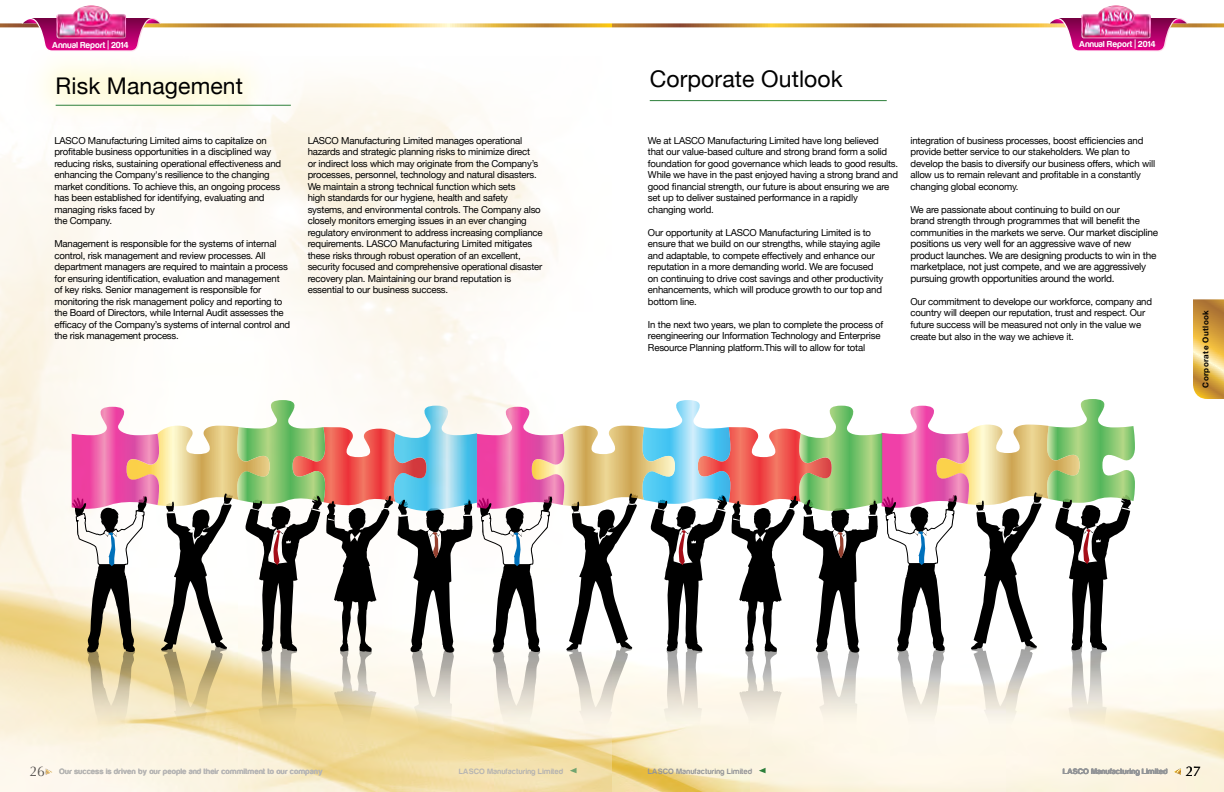
<style>
.page{position:relative;width:1224px;height:792px;background:#fff}
.page>*{position:absolute;margin:0;border:0;box-sizing:border-box;transform-origin:0 0}
.t1{font:23px "Helvetica Neue";letter-spacing:.005em;color:#000}
.t2{font:14px "Optima";color:#000}
.t3{font:10px/11.5px "Helvetica Neue";letter-spacing:-.025em;color:#000}
.t4{font:9.6px/11.5px "Helvetica Neue";letter-spacing:-.02em;color:#000}
.t5{font:9px "Harabara";letter-spacing:.03em;color:#fff}
.t6{font:8px "Harabara";letter-spacing:.05em;color:#939598}
.t7{font:700 8px "Helvetica Neue";letter-spacing:.05em;color:#000}
.s1{font-size:10px}
</style>
<div class="page">
<img style="left:612px;top:673px;width:612px;height:119px">
<svg style="left:612px;top:23px;width:612px;height:4px;background:#ca994a"></svg>
<svg style="left:0;top:23px;width:612px;height:4px;background:#d8ac59"></svg>
<svg style="left:22px;top:18px;width:139px;height:26px"></svg>
<svg style="left:1049px;top:18px;width:139px;height:33px"></svg>
<img style="left:56px;top:5px;width:70px;height:33px">
<img style="left:1081px;top:5px;width:70px;height:33px">
<svg style="left:759px;top:768px;width:7px;height:5px"></svg>
<svg style="left:1174px;top:768px;width:7px;height:7px"></svg>
<div style="left:24px;top:44px;width:252px;height:88px;background:#fffac2;opacity:.75"></div>
<hr style="left:56px;top:105px;width:235px;height:1px;background:#2d803b">
<hr style="left:650px;top:100px;width:237px;height:1px;background:#2d803b">
<svg style="left:1193px;top:299px;width:31px;height:100px;background:#d8aa50"></svg>
<svg style="left:72px;top:399px;width:1063px;height:358px"></svg>
<p class="t5" style="left:52px;top:40px;width:78px">Annual Report | 2014</p>
<p class="t5" style="left:1079px;top:39px;width:78px">Annual Report | 2014</p>
<h1 class="t1" style="left:56px;top:69px;width:189px">Risk Management</h1>
<p class="t4" style="left:54px;top:135px;width:228px">LASCO Manufacturing Limited aims to capitalize on profitable business opportunities in a disciplined way reducing risks, sustaining operational effectiveness and enhancing the Company's resilience to the changing market conditions. To achieve this, an ongoing process has been established for identifying, evaluating and managing risks faced by<br>the Company.</p>
<p class="t4" style="left:54px;top:239px;width:237px">Management is responsible for the systems of internal control, risk management and review processes. All department managers are required to maintain a process for ensuring identification, evaluation and management of key risks. Senior management is responsible for monitoring the risk management policy and reporting to the Board of Directors, while Internal Audit assesses the efficacy of the Company’s systems of internal control and the risk management process.</p>
<p class="t4" style="left:308px;top:135px;width:237px">LASCO Manufacturing Limited manages operational hazards and strategic planning risks to minimize direct<br>or indirect loss which may originate from the Company’s processes, personnel, technology and natural disasters.<br>We maintain a strong technical function which sets<br>high standards for our hygiene, health and safety systems, and environmental controls. The Company also closely monitors emerging issues in an ever changing regulatory environment to address increasing compliance requirements. LASCO Manufacturing Limited mitigates these risks through robust operation of an excellent, security focused and comprehensive operational disaster recovery plan. Maintaining our brand reputation is essential to our business success.</p>
<h1 class="t1" style="left:650px;top:62px;width:195px">Corporate Outlook</h1>
<p class="t4" style="left:648px;top:135px;width:252px">We at LASCO Manufacturing Limited have long believed<br>that our value-based culture and strong brand form a solid foundation for good governance which leads to good results.<br>While we have in the past enjoyed having a strong brand and good financial strength, our future is about ensuring we are set up to deliver sustained performance in a rapidly changing world.</p>
<p class="t4" style="left:648px;top:227px;width:237px">Our opportunity at LASCO Manufacturing Limited is to ensure that we build on our strengths, while staying agile and adaptable, to compete effectively and enhance our reputation in a more demanding world. We are focused on continuing to drive cost savings and other productivity enhancements, which will produce growth to our top and bottom line.</p>
<p class="t4" style="left:648px;top:319px;width:237px">In the next two years, we plan to complete the process of reengineering our Information Technology and Enterprise<br>Resource Planning platform.This will to allow for total</p>
<p class="t4" style="left:911px;top:135px;width:246px">integration of business processes, boost efficiencies and provide better service to our stakeholders. We plan to develop the basis to diversify our business offers, which will allow us to remain relevant and profitable in a constantly changing global economy.</p>
<p class="t4" style="left:911px;top:204px;width:249px">We are passionate about continuing to build on our<br>brand strength through programmes that will benefit the communities in the markets we serve. <span class="s1">Our market discipline</span></p>
<p class="t3" style="left:911px;top:239px;width:247px">positions us very well for an aggressive wave of new product launches. We are designing products to win in the marketplace, not just compete, and we are aggressively pursuing growth opportunities around the world.</p>
<p class="t4" style="left:910px;top:296px;width:243px">Our commitment to develope our workforce, company and country will deepen our reputation, trust and respect. Our future success will be measured not only in the value we create but also in the way we achieve it.</p>
<p class="t7" style="left:1199px;top:388px;width:79px;rotate:-90deg">Corporate Outlook</p>
<h2 class="t2" style="left:30px;top:763px;width:17px">26</h2>
<p class="t6" style="left:648px;top:767px;width:106px">LASCO Manufacturing Limited</p>
<p class="t6" style="left:1063px;top:767px;width:106px">LASCO Manufacturing Limited</p>
<h2 class="t2" style="left:1186px;top:763px;width:17px">27</h2>
<p class="t6" style="left:59px;top:768px;width:265px">Our success is driven by our people and their commitment to our company</p>
<p class="t6" style="left:459px;top:767px;width:106px">LASCO Manufacturing Limited</p>
</div>
